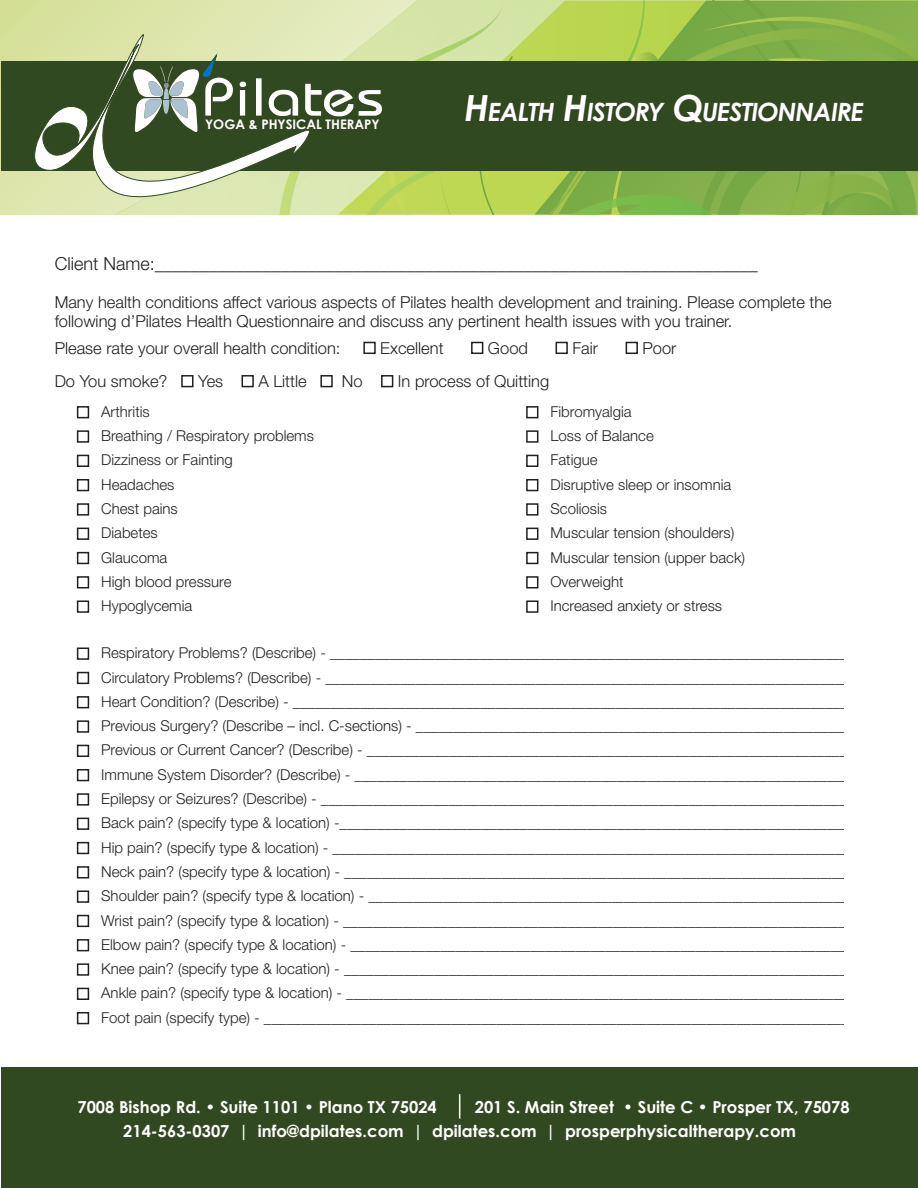
<style>
.page{position:relative;width:918px;height:1188px;background:#fff}
.page>*{position:absolute;margin:0;border:0;box-sizing:border-box;transform-origin:0 0}
.t1{font:italic 700 25.2px "Century Gothic";color:#fff}
.t2{font:300 18px "Helvetica Neue LT Std";color:#231f20}
.t3{font:300 16.5px/19.8px "Helvetica Neue LT Std";color:#231f20}
.t4{font:700 16.5px/24.3px "Century Gothic";color:#fff}
.t5{font:300 15px "Helvetica Neue LT Std";color:#231f20}
.t6{font:700 13.2px "Century Gothic";color:#fff}
.s1{font-size:36px}
</style>
<div class="page">
<svg style="left:1px;top:1px;width:132px;height:214px;background:#d9e2a3"></svg>
<div style="left:1px;top:1067px;width:917px;height:121px;background:#314920"></div>
<svg style="left:459px;top:1094px;width:1px;height:25px"></svg>
<div style="left:1px;top:61px;width:917px;height:110px;background:#314920"></div>
<svg style="left:133px;top:1px;width:785px;height:214px"></svg>
<svg style="left:34px;top:34px;width:276px;height:169px"></svg>
<div style="left:363px;top:342px;width:13px;height:12px;border:2px solid #231f20"></div>
<div style="left:471px;top:342px;width:12px;height:12px;border:2px solid #231f20"></div>
<div style="left:556px;top:342px;width:12px;height:12px;border:2px solid #231f20"></div>
<div style="left:626px;top:342px;width:12px;height:12px;border:2px solid #231f20"></div>
<div style="left:181px;top:375px;width:13px;height:12px;border:2px solid #231f20"></div>
<div style="left:242px;top:375px;width:12px;height:12px;border:2px solid #231f20"></div>
<div style="left:320px;top:375px;width:13px;height:12px;border:2px solid #231f20"></div>
<div style="left:381px;top:375px;width:12px;height:12px;border:2px solid #231f20"></div>
<div style="left:77px;top:406px;width:12px;height:12px;border:2px solid #231f20"></div>
<div style="left:526px;top:406px;width:12px;height:12px;border:2px solid #231f20"></div>
<div style="left:77px;top:430px;width:12px;height:13px;border:2px solid #231f20"></div>
<div style="left:526px;top:430px;width:12px;height:13px;border:2px solid #231f20"></div>
<div style="left:77px;top:455px;width:12px;height:12px;border:2px solid #231f20"></div>
<div style="left:526px;top:455px;width:12px;height:12px;border:2px solid #231f20"></div>
<div style="left:77px;top:479px;width:12px;height:12px;border:2px solid #231f20"></div>
<div style="left:526px;top:479px;width:12px;height:12px;border:2px solid #231f20"></div>
<div style="left:77px;top:503px;width:12px;height:13px;border:2px solid #231f20"></div>
<div style="left:526px;top:503px;width:12px;height:13px;border:2px solid #231f20"></div>
<div style="left:77px;top:528px;width:12px;height:12px;border:2px solid #231f20"></div>
<div style="left:526px;top:528px;width:12px;height:12px;border:2px solid #231f20"></div>
<div style="left:77px;top:552px;width:12px;height:12px;border:2px solid #231f20"></div>
<div style="left:526px;top:552px;width:12px;height:12px;border:2px solid #231f20"></div>
<div style="left:77px;top:576px;width:12px;height:12px;border:2px solid #231f20"></div>
<div style="left:526px;top:576px;width:12px;height:12px;border:2px solid #231f20"></div>
<div style="left:77px;top:600px;width:12px;height:13px;border:2px solid #231f20"></div>
<div style="left:526px;top:600px;width:12px;height:13px;border:2px solid #231f20"></div>
<div style="left:77px;top:648px;width:12px;height:12px;border:2px solid #231f20"></div>
<div style="left:77px;top:672px;width:12px;height:12px;border:2px solid #231f20"></div>
<div style="left:77px;top:696px;width:12px;height:12px;border:2px solid #231f20"></div>
<div style="left:77px;top:720px;width:12px;height:13px;border:2px solid #231f20"></div>
<div style="left:77px;top:745px;width:12px;height:12px;border:2px solid #231f20"></div>
<div style="left:77px;top:769px;width:12px;height:12px;border:2px solid #231f20"></div>
<div style="left:77px;top:793px;width:12px;height:13px;border:2px solid #231f20"></div>
<div style="left:77px;top:818px;width:12px;height:12px;border:2px solid #231f20"></div>
<div style="left:77px;top:842px;width:12px;height:12px;border:2px solid #231f20"></div>
<div style="left:77px;top:866px;width:12px;height:13px;border:2px solid #231f20"></div>
<div style="left:77px;top:891px;width:12px;height:12px;border:2px solid #231f20"></div>
<div style="left:77px;top:915px;width:12px;height:12px;border:2px solid #231f20"></div>
<div style="left:77px;top:939px;width:12px;height:12px;border:2px solid #231f20"></div>
<div style="left:77px;top:963px;width:12px;height:13px;border:2px solid #231f20"></div>
<div style="left:77px;top:988px;width:12px;height:12px;border:2px solid #231f20"></div>
<div style="left:77px;top:1012px;width:12px;height:12px;border:2px solid #231f20"></div>
<p class="t6" style="left:205px;top:114px;width:176px">YOGA &amp; PHYSICAL THERAPY</p>
<p class="t1" style="left:464px;top:93px;width:38px"><span class="s1">H</span>EALTH</p>
<p class="t1" style="left:563px;top:93px;width:38px"><span class="s1">H</span>ISTORY</p>
<p class="t1" style="left:673px;top:93px;width:59px"><span class="s1">Q</span>UESTIONNAIRE</p>
<p class="t2" style="left:55px;top:252px;width:705px">Client Name:___________________________________________________________________</p>
<p class="t3" style="left:55px;top:292px;width:779px">Many health conditions affect various aspects of Pilates health development and training. Please complete the following d’Pilates Health Questionnaire and discuss any pertinent health issues with you trainer.</p>
<p class="t3" style="left:55px;top:338px;width:287px">Please rate your overall health condition:</p>
<p class="t3" style="left:380px;top:338px;width:65px">Excellent</p>
<p class="t3" style="left:488px;top:338px;width:42px">Good</p>
<p class="t3" style="left:572px;top:338px;width:27px">Fair</p>
<p class="t3" style="left:643px;top:338px;width:35px">Poor</p>
<p class="t3" style="left:55px;top:371px;width:114px">Do You smoke?</p>
<p class="t3" style="left:198px;top:371px;width:27px">Yes</p>
<p class="t3" style="left:258px;top:371px;width:50px">A Little</p>
<p class="t3" style="left:342px;top:371px;width:22px">No</p>
<p class="t3" style="left:398px;top:371px;width:153px">In process of Quitting</p>
<p class="t5" style="left:101px;top:402px;width:50px">Arthritis</p>
<p class="t5" style="left:550px;top:402px;width:83px">Fibromyalgia</p>
<p class="t5" style="left:101px;top:427px;width:214px">Breathing / Respiratory problems</p>
<p class="t5" style="left:550px;top:427px;width:105px">Loss of Balance</p>
<p class="t5" style="left:101px;top:451px;width:133px">Dizziness or Fainting</p>
<p class="t5" style="left:550px;top:451px;width:49px">Fatigue</p>
<p class="t5" style="left:101px;top:475px;width:75px">Headaches</p>
<p class="t5" style="left:550px;top:475px;width:182px">Disruptive sleep or insomnia</p>
<p class="t5" style="left:101px;top:499px;width:78px">Chest pains</p>
<p class="t5" style="left:550px;top:499px;width:58px">Scoliosis</p>
<p class="t5" style="left:101px;top:524px;width:58px">Diabetes</p>
<p class="t5" style="left:550px;top:524px;width:185px">Muscular tension (shoulders)</p>
<p class="t5" style="left:101px;top:548px;width:68px">Glaucoma</p>
<p class="t5" style="left:550px;top:548px;width:196px">Muscular tension (upper back)</p>
<p class="t5" style="left:101px;top:572px;width:132px">High blood pressure</p>
<p class="t5" style="left:550px;top:572px;width:75px">Overweight</p>
<p class="t5" style="left:101px;top:597px;width:93px">Hypoglycemia</p>
<p class="t5" style="left:550px;top:597px;width:173px">Increased anxiety or stress</p>
<p class="t5" style="left:101px;top:644px;width:755px">Respiratory Problems? (Describe) - ______________________________________________________________________</p>
<p class="t5" style="left:101px;top:668px;width:751px">Circulatory Problems? (Describe) - ______________________________________________________________________</p>
<p class="t5" style="left:101px;top:692px;width:748px">Heart Condition? (Describe) - __________________________________________________________________________</p>
<p class="t5" style="left:101px;top:717px;width:751px">Previous Surgery? (Describe – incl. C-sections) - __________________________________________________________</p>
<p class="t5" style="left:101px;top:741px;width:755px">Previous or Current Cancer? (Describe) - _________________________________________________________________</p>
<p class="t5" style="left:101px;top:765px;width:750px">Immune System Disorder? (Describe) - __________________________________________________________________</p>
<p class="t5" style="left:101px;top:790px;width:754px">Epilepsy or Seizures? (Describe) - _______________________________________________________________________</p>
<p class="t5" style="left:101px;top:814px;width:757px">Back pain? (specify type &amp; location) -_____________________________________________________________________</p>
<p class="t5" style="left:101px;top:838px;width:758px">Hip pain? (specify type &amp; location) - ______________________________________________________________________</p>
<p class="t5" style="left:101px;top:862px;width:755px">Neck pain? (specify type &amp; location) - ____________________________________________________________________</p>
<p class="t5" style="left:101px;top:887px;width:756px">Shoulder pain? (specify type &amp; location) - _________________________________________________________________</p>
<p class="t5" style="left:101px;top:911px;width:753px">Wrist pain? (specify type &amp; location) - ____________________________________________________________________</p>
<p class="t5" style="left:101px;top:935px;width:753px">Elbow pain? (specify type &amp; location) - ___________________________________________________________________</p>
<p class="t5" style="left:101px;top:960px;width:754px">Knee pain? (specify type &amp; location) - ____________________________________________________________________</p>
<p class="t5" style="left:101px;top:984px;width:757px">Ankle pain? (specify type &amp; location) - ____________________________________________________________________</p>
<p class="t5" style="left:101px;top:1008px;width:757px">Foot pain (specify type) - _______________________________________________________________________________</p>
<p class="t4" style="left:78px;top:1094px;width:361px">7008 Bishop Rd. • Suite 1101 • Plano TX 75024</p>
<p class="t4" style="left:123px;top:1094px;width:728px;text-indent:351px">201 S. Main Street • Suite C • Prosper TX, 75078<br>214-563-0307 | info@dpilates.com | dpilates.com | prosperphysicaltherapy.com</p>
</div>
